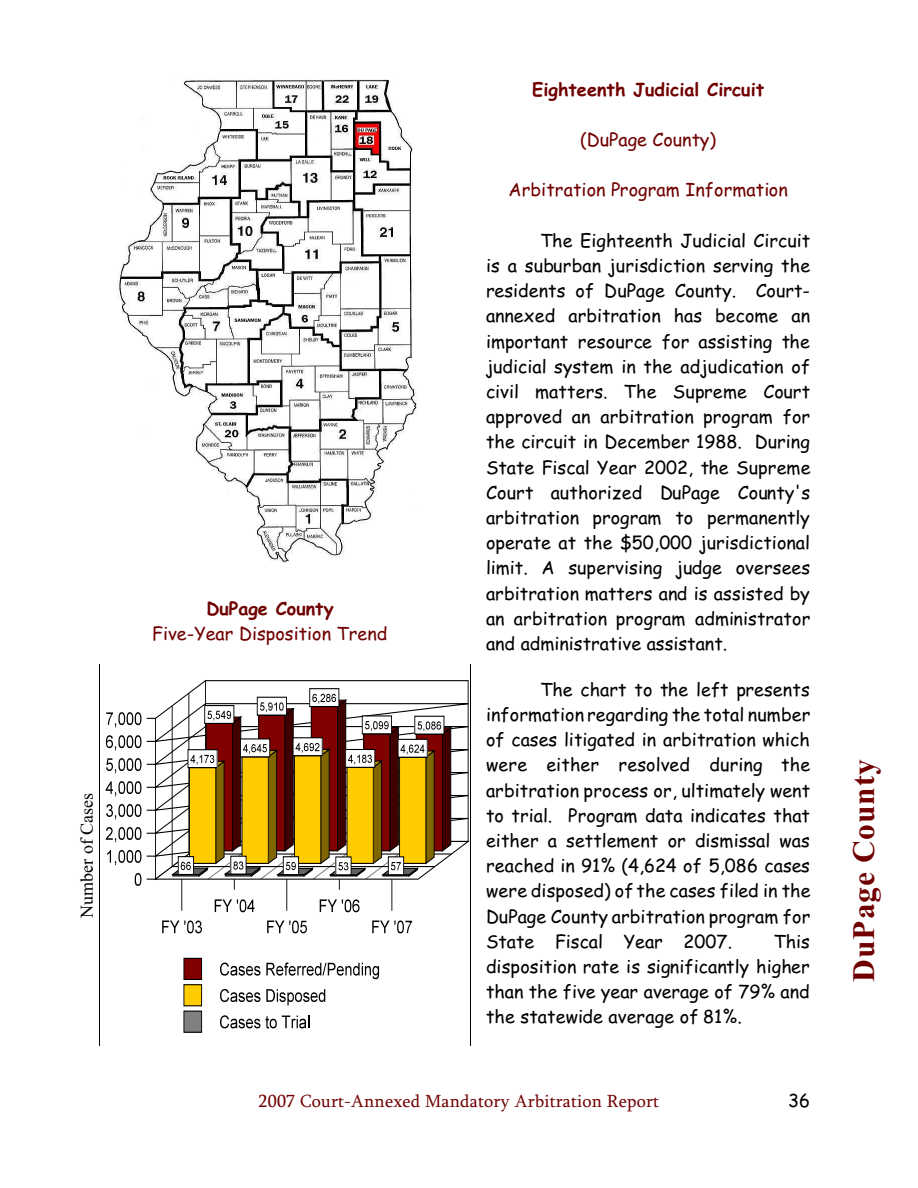
<style>
.page{position:relative;width:918px;height:1188px;background:#fff}
.page>*{position:absolute;margin:0;border:0;box-sizing:border-box;transform-origin:0 0}
.t1{font:700 31.35px "Times New Roman";letter-spacing:.03em;color:#700000}
.t2{font:18px/25.2px "Comic Sans MS";color:#000;text-align:justify}
.t3{font:18px "Comic Sans MS";color:#700000}
.t4{font:italic 18px "Sylfaen";letter-spacing:.01em;color:#700000}
.t5{font:700 18px "Comic Sans MS";color:#700000}
.t6{font:18px "Times New Roman";color:#000}
</style>
<div class="page">
<img style="left:119px;top:80px;width:297px;height:483px">
<hr style="left:182px;top:879px;width:1px;height:32px;background:#000">
<svg style="left:162px;top:921px;width:40px;height:12px"></svg>
<svg style="left:215px;top:899px;width:40px;height:13px"></svg>
<hr style="left:287px;top:879px;width:1px;height:32px;background:#000">
<svg style="left:267px;top:921px;width:40px;height:12px"></svg>
<svg style="left:320px;top:899px;width:40px;height:13px"></svg>
<hr style="left:392px;top:879px;width:1px;height:32px;background:#000">
<svg style="left:372px;top:921px;width:40px;height:12px"></svg>
<svg style="left:135px;top:873px;width:6px;height:13px"></svg>
<svg style="left:107px;top:850px;width:34px;height:15px"></svg>
<svg style="left:106px;top:827px;width:35px;height:16px"></svg>
<svg style="left:106px;top:804px;width:35px;height:15px"></svg>
<svg style="left:106px;top:781px;width:35px;height:16px"></svg>
<svg style="left:106px;top:758px;width:35px;height:16px"></svg>
<svg style="left:106px;top:735px;width:35px;height:16px"></svg>
<svg style="left:147px;top:680px;width:323px;height:210px"></svg>
<svg style="left:106px;top:712px;width:35px;height:16px"></svg>
<div style="left:184px;top:958px;width:18px;height:21px;background:#800000"></div>
<div style="left:184px;top:958px;width:18px;height:21px;border:1px solid #000"></div>
<svg style="left:220px;top:963px;width:159px;height:16px"></svg>
<div style="left:184px;top:985px;width:18px;height:21px;background:#fc0"></div>
<div style="left:184px;top:985px;width:18px;height:21px;border:1px solid #000"></div>
<svg style="left:220px;top:989px;width:105px;height:16px"></svg>
<div style="left:184px;top:1011px;width:18px;height:21px;background:#808080"></div>
<div style="left:184px;top:1011px;width:18px;height:21px;border:1px solid #000"></div>
<svg style="left:220px;top:1015px;width:89px;height:13px"></svg>
<p class="t6" style="left:80px;top:918px;width:126px;rotate:-90deg">Number of Cases</p>
<p class="t5" style="left:206px;top:600px;width:129px">DuPage County</p>
<p class="t3" style="left:152px;top:626px;width:237px">Five-Year Disposition Trend</p>
<p class="t5" style="left:532px;top:81px;width:233px">Eighteenth Judicial Circuit</p>
<p class="t3" style="left:580px;top:132px;width:137px">(DuPage County)</p>
<p class="t3" style="left:508px;top:182px;width:281px">Arbitration Program Information</p>
<p class="t2" style="left:486px;top:230px;width:326px;text-indent:54px">The Eighteenth Judicial Circuit is a suburban jurisdiction serving the residents of DuPage County. Court&shy;annexed arbitration has become an important resource for assisting the judicial system in the adjudication of civil matters. The Supreme Court approved an arbitration program for the circuit in December 1988. During State Fiscal Year 2002, the Supreme Court authorized DuPage County's arbitration program to permanently operate at the $50,000 jurisdictional limit. A supervising judge oversees arbitration matters and is assisted by an arbitration program administrator and administrative assistant.</p>
<p class="t2" style="left:486px;top:679px;width:326px;text-indent:54px">The chart to the left presents information regarding the total number of cases litigated in arbitration which were either resolved during the arbitration process or, ultimately went to trial. Program data indicates that either a settlement or dismissal was reached in 91% (4,624 of 5,086 cases were disposed) of the cases filed in the DuPage County arbitration program for State Fiscal Year 2007.</p>
<p class="t2" style="left:486px;top:931px;width:326px;text-indent:288px">This disposition rate is significantly higher than the five year average of 79% and the statewide average of 81%.</p>
<p class="t4" style="left:259px;top:1094px;width:402px">2007 Court-Annexed Mandatory Arbitration Report</p>
<p class="t2" style="left:788px;top:1090px;width:23px">36</p>
<h1 class="t1" style="left:853px;top:982px;width:223px;rotate:-90deg">DuPage County</h1>
</div>
